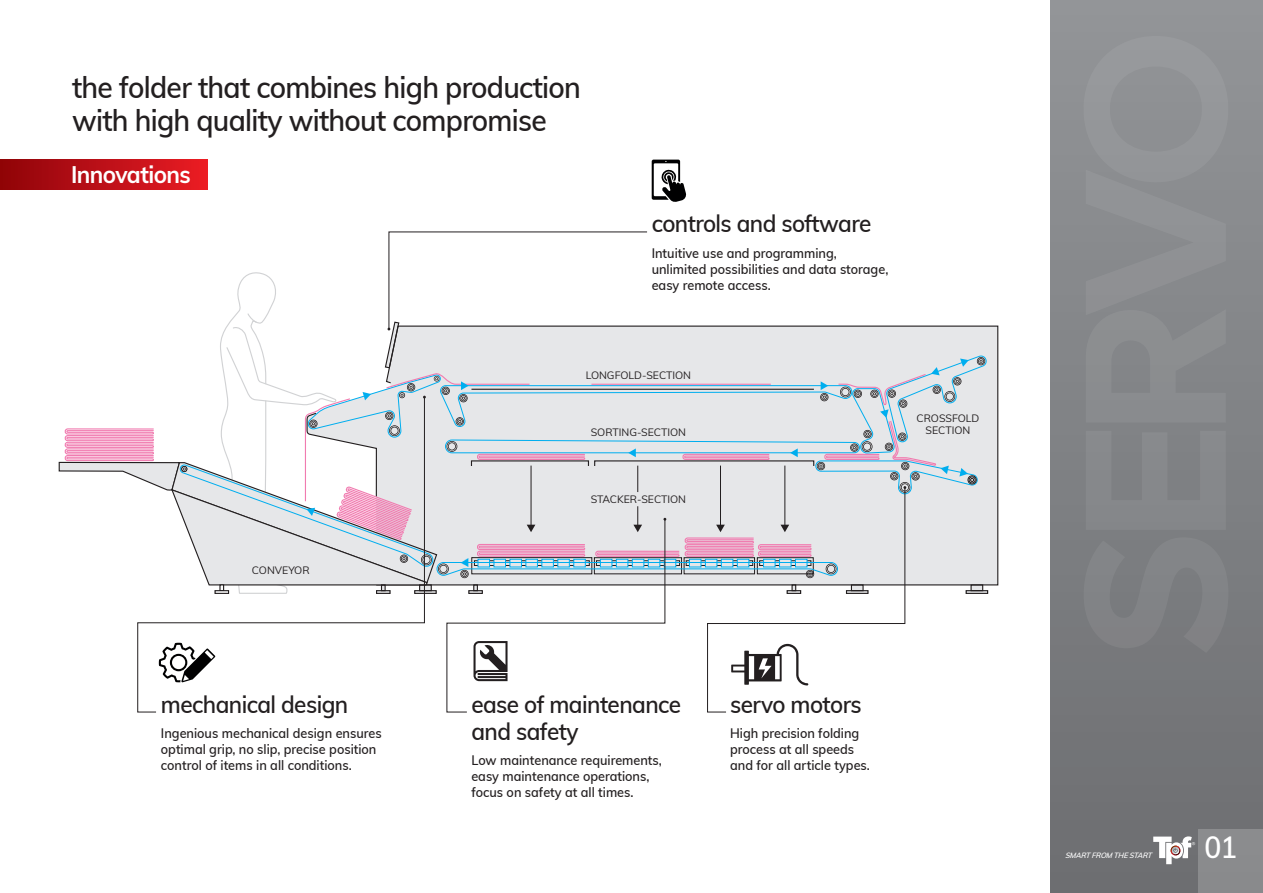
<style>
.page{position:relative;width:1263px;height:893px;background:#fff}
.page>*{position:absolute;margin:0;border:0;box-sizing:border-box;transform-origin:0 0}
.t1{font:600 30px/33px "Muli";letter-spacing:-.025em;color:#231f20;scale:.94 1}
.t2{font:600 30px "Muli";color:#fff;scale:.94 1}
.t3{font:600 24px/27px "Muli";letter-spacing:-.025em;color:#231f20;scale:.94 1}
.t4{font:700 24px "Muli";letter-spacing:-.025em;color:#fff;scale:.94 1}
.t5{font:600 13.5px/16.2px "Muli";color:#231f20;scale:.94 1}
.t6{font:10.5px "Muli";color:#231f20}
.t7{font:italic 600 7.5px "Muli";color:#fff}
.t8{font:700 7.35px "Proxima Nova";color:#fff}
</style>
<div class="page">
<div style="left:1050px;top:0;width:213px;height:893px;background:linear-gradient(to bottom,#939598,#6d6e71)"></div>
<div style="left:1198px;top:829px;width:65px;height:64px;background:#8a8b8d"></div>
<svg style="left:1153px;top:836px;width:39px;height:28px"></svg>
<svg style="left:1084px;top:537px;width:144px;height:116px;background:#7d7f82"></svg>
<div style="left:1086px;top:431px;width:140px;height:99px;background:#85878a"></div>
<svg style="left:1083px;top:36px;width:145px;height:387px;background:#8c8e91"></svg>
<div style="left:965px;top:590px;width:23px;height:4px;border:1px solid #231f20"></div>
<div style="left:0;top:160px;width:207px;height:29px;background:linear-gradient(to right,#8f0409,#ea1c25)"></div>
<svg style="left:652px;top:160px;width:35px;height:42px"></svg>
<svg style="left:58px;top:232px;width:929px;height:480px"></svg>
<h1 class="t1" style="left:72px;top:69px;width:543px">the folder that combines high production with high quality without compromise</h1>
<h2 class="t4" style="left:71px;top:157px;width:129px">Innovations</h2>
<p class="t6" style="left:252px;top:563px;width:59px">CONVEYOR</p>
<h2 class="t3" style="left:161px;top:689px;width:201px">mechanical design</h2>
<p class="t5" style="left:161px;top:724px;width:236px">Ingenious mechanical design ensures optimal grip, no slip, precise position control of items in all conditions.</p>
<h2 class="t3" style="left:652px;top:209px;width:235px">controls and software</h2>
<p class="t5" style="left:652px;top:244px;width:253px">Intuitive use and programming, unlimited possibilities and data storage, easy remote access.</p>
<p class="t6" style="left:586px;top:368px;width:107px">LONGFOLD-SECTION</p>
<p class="t6" style="left:916px;top:410px;width:65px">CROSSFOLD</p>
<p class="t6" style="left:591px;top:424px;width:97px">SORTING-SECTION</p>
<p class="t6" style="left:926px;top:423px;width:46px">SECTION</p>
<p class="t6" style="left:591px;top:491px;width:97px">STACKER-SECTION</p>
<h2 class="t3" style="left:471px;top:689px;width:225px">ease of maintenance and safety</h2>
<p class="t5" style="left:471px;top:751px;width:204px">Low maintenance requirements, easy maintenance operations, focus on safety at all times.</p>
<h2 class="t3" style="left:730px;top:689px;width:141px">servo motors</h2>
<p class="t5" style="left:730px;top:724px;width:150px">High precision folding process at all speeds and for all article types.</p>
<p class="t7" style="left:1065px;top:850px;width:91px">SMARTFROM THESTART</p>
<p class="t8" style="left:1192px;top:840px;width:5px">®</p>
<h1 class="t2" style="left:1204px;top:825px;width:37px">01</h1>
</div>
